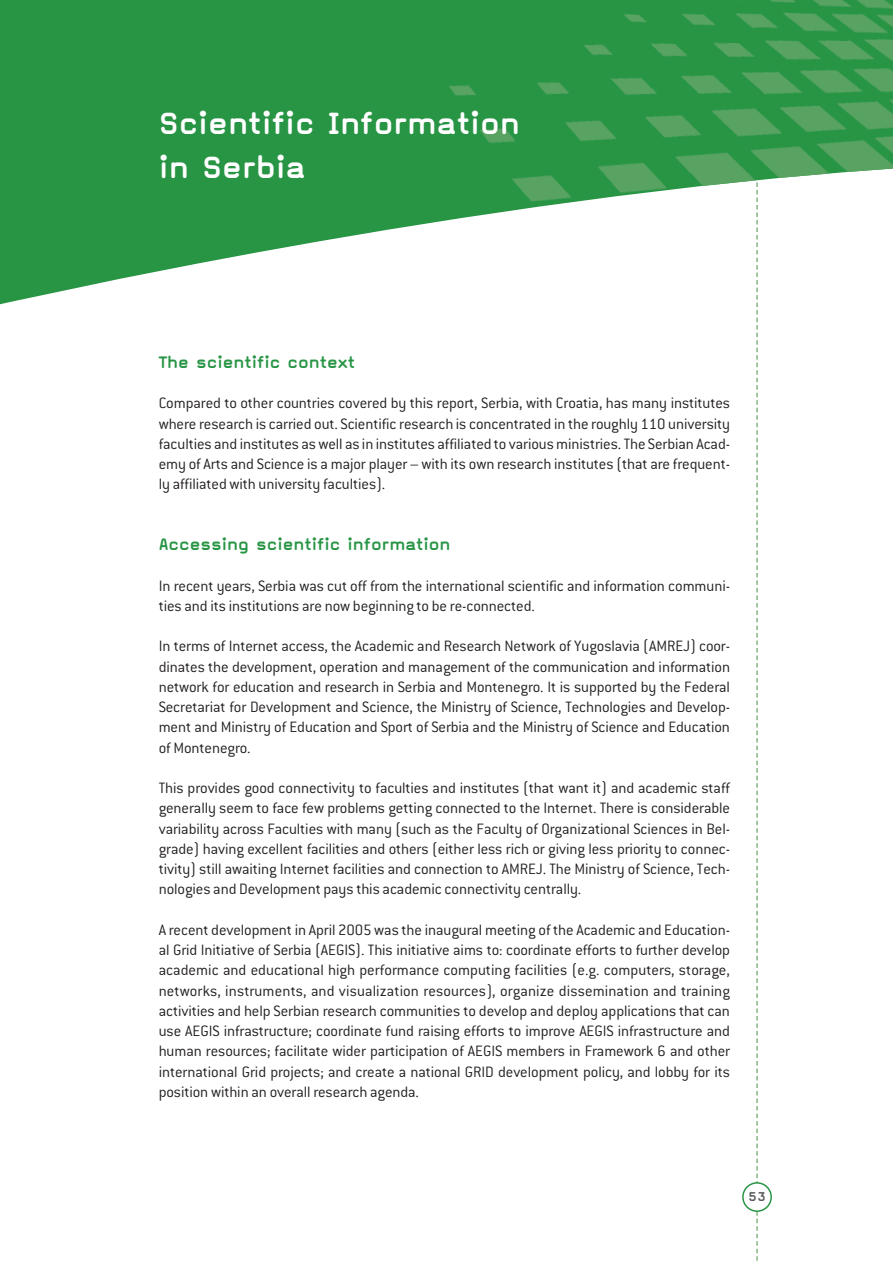
<style>
.page{position:relative;width:893px;height:1263px;background:#fff}
.page>*{position:absolute;margin:0;border:0;box-sizing:border-box;transform-origin:0 0}
.t1{font:700 36px/43.7px "Magda Clean";color:#fff}
.t2{font:700 19.5px "Magda Clean";color:#289545}
.t3{font:300 16.5px/20.2px "Conduit ITC";letter-spacing:-.005em;color:#231f20;text-align:justify}
.t4{font:700 15px "Magda Clean";color:#58595b}
</style>
<div class="page">
<svg style="left:0;top:0;width:270px;height:304px;background:#3a9e55"></svg>
<img style="left:270px;top:0;width:622px;height:250px">
<svg style="left:742px;top:0;width:30px;height:1261px"></svg>
<h1 class="t1" style="left:159px;top:104px;width:363px">Scientific Information in Serbia</h1>
<p class="t2" style="left:159px;top:355px;width:198px">The scientific context</p>
<p class="t3" style="left:159px;top:395px;width:573px">Compared to other countries covered by this report, Serbia, with Croatia, has many institutes where research is carried out. Scientific research is concentrated in the roughly 110 university faculties and institutes as well as in institutes affiliated to various ministries. The Serbian Acad&shy;emy of Arts and Science is a major player – with its own research institutes (that are frequent&shy;ly affiliated with university faculties).</p>
<p class="t2" style="left:159px;top:537px;width:293px">Accessing scientific information</p>
<p class="t3" style="left:159px;top:577px;width:573px">In recent years, Serbia was cut off from the international scientific and information communi&shy;ties and its institutions are now beginning to be re-connected.</p>
<p class="t3" style="left:159px;top:638px;width:573px">In terms of Internet access, the Academic and Research Network of Yugoslavia (AMREJ) coor&shy;dinates the development, operation and management of the communication and information network for education and research in Serbia and Montenegro. It is supported by the Federal Secretariat for Development and Science, the Ministry of Science, Technologies and Develop&shy;ment and Ministry of Education and Sport of Serbia and the Ministry of Science and Education of Montenegro.</p>
<p class="t3" style="left:159px;top:780px;width:573px">This provides good connectivity to faculties and institutes (that want it) and academic staff generally seem to face few problems getting connected to the Internet. There is considerable variability across Faculties with many (such as the Faculty of Organizational Sciences in Bel&shy;grade) having excellent facilities and others (either less rich or giving less priority to connec&shy;tivity) still awaiting Internet facilities and connection to AMREJ. The Ministry of Science, Tech&shy;nologies and Development pays this academic connectivity centrally.</p>
<p class="t3" style="left:159px;top:921px;width:573px">A recent development in April 2005 was the inaugural meeting of the Academic and Education&shy;al Grid Initiative of Serbia (AEGIS). This initiative aims to: coordinate efforts to further develop academic and educational high performance computing facilities (e.g. computers, storage, networks, instruments, and visualization resources), organize dissemination and training activities and help Serbian research communities to develop and deploy applications that can use AEGIS infrastructure; coordinate fund raising efforts to improve AEGIS infrastructure and human resources; facilitate wider participation of AEGIS members in Framework 6 and other international Grid projects; and create a national GRID development policy, and lobby for its position within an overall research agenda.</p>
<p class="t4" style="left:748px;top:1191px;width:19px">53</p>
</div>
